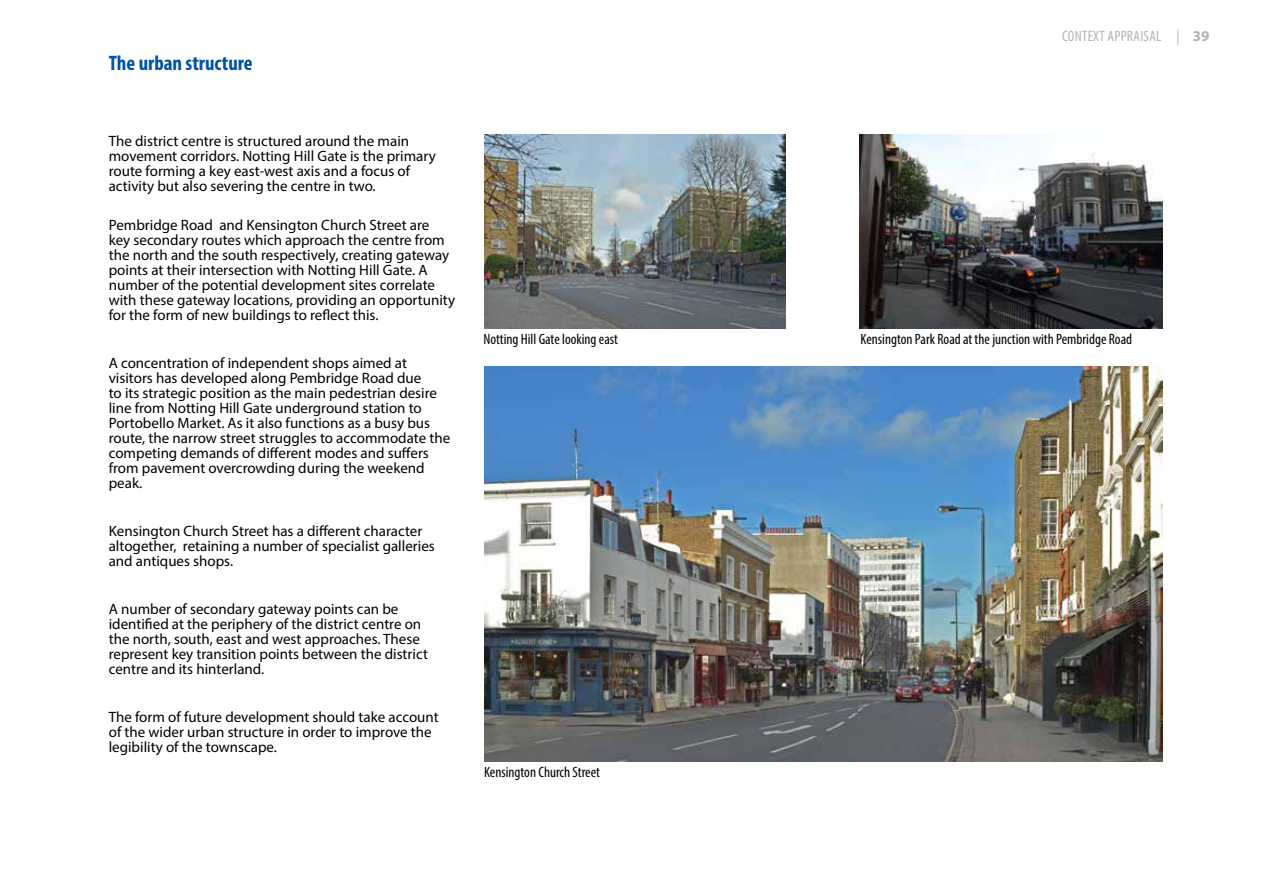
<style>
.page{position:relative;width:1263px;height:893px;background:#fff}
.page>*{position:absolute;margin:0;border:0;box-sizing:border-box;transform-origin:0 0}
.t1{font:700 condensed 21px "Myriad Pro";color:#0054a4}
.t2{font:15px/15px "Myriad Pro";color:#000}
.t3{font:condensed 15px "Myriad Pro";color:#000}
.t4{font:condensed 15px "Myriad Pro";letter-spacing:.02em;color:#b1b4b6}
.s1{font-weight:700;font-stretch:normal}
</style>
<div class="page">
<img style="left:485px;top:366px;width:677px;height:395px">
<img style="left:485px;top:135px;width:301px;height:194px">
<img style="left:860px;top:135px;width:302px;height:194px">
<h1 class="t1" style="left:109px;top:50px;width:145px">The urban structure</h1>
<p class="t2" style="left:109px;top:133px;width:329px">The district centre is structured around the main movement corridors. Notting Hill Gate is the primary route forming a key east-west axis and a focus of activity but also severing the centre in two.</p>
<p class="t2" style="left:109px;top:217px;width:348px">Pembridge Road and Kensington Church Street are<br>key secondary routes which approach the centre from the north and the south respectively, creating gateway points at their intersection with Notting Hill Gate. A number of the potential development sites correlate with these gateway locations, providing an opportunity for the form of new buildings to reflect this.</p>
<p class="t2" style="left:109px;top:355px;width:343px">A concentration of independent shops aimed at visitors has developed along Pembridge Road due<br>to its strategic position as the main pedestrian desire line from Notting Hill Gate underground station to Portobello Market. As it also functions as a busy bus route, the narrow street struggles to accommodate the competing demands of different modes and suffers from pavement overcrowding during the weekend peak.</p>
<p class="t2" style="left:109px;top:523px;width:328px">Kensington Church Street has a different character altogether, retaining a number of specialist galleries and antiques shops.</p>
<p class="t2" style="left:109px;top:601px;width:321px">A number of secondary gateway points can be identified at the periphery of the district centre on the north, south, east and west approaches. These represent key transition points between the district centre and its hinterland.</p>
<p class="t2" style="left:109px;top:709px;width:331px">The form of future development should take account of the wider urban structure in order to improve the legibility of the townscape.</p>
<p class="t4" style="left:1062px;top:27px;width:149px">CONTEXT APPRAISAL | <span class="s1">39</span></p>
<p class="t3" style="left:483px;top:330px;width:136px">Notting Hill Gate looking east</p>
<p class="t3" style="left:860px;top:330px;width:273px">Kensington Park Road at the junction with Pembridge Road</p>
<p class="t3" style="left:484px;top:763px;width:117px">Kensington Church Street</p>
</div>
